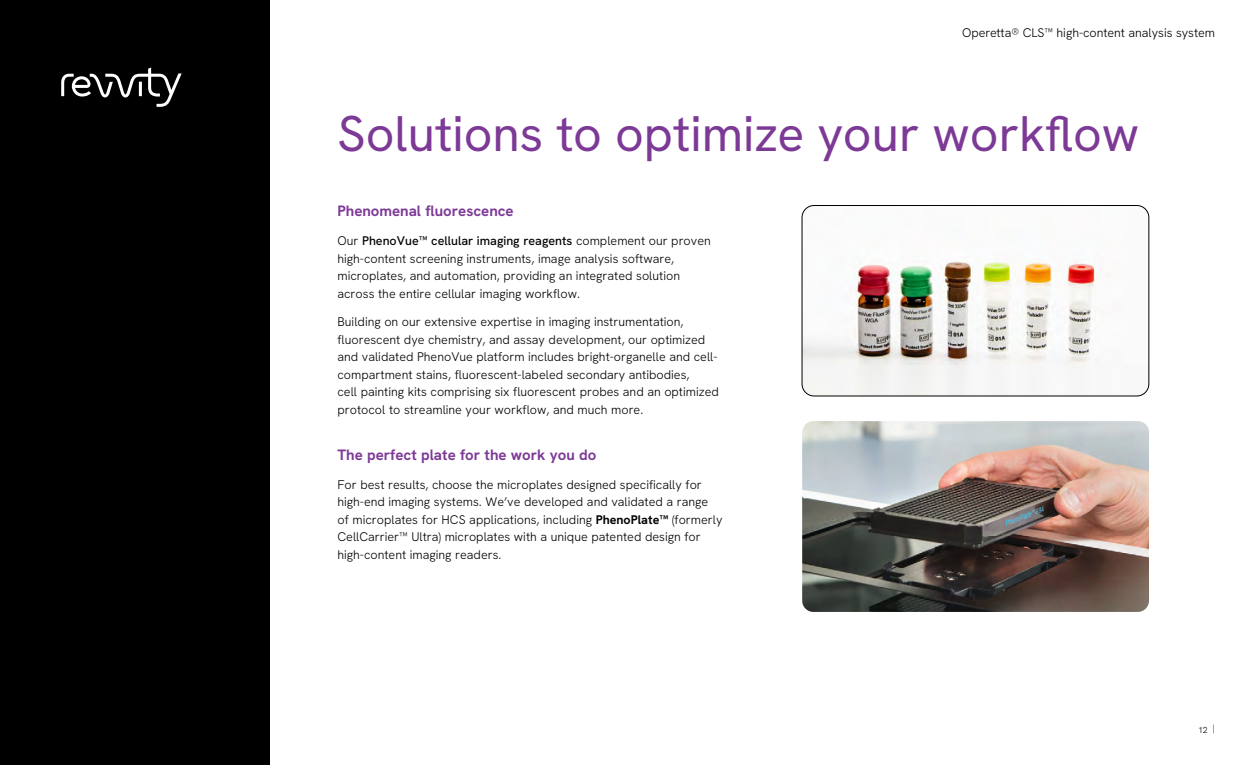
<style>
.page{position:relative;width:1260px;height:765px;background:#fff}
.page>*{position:absolute;margin:0;border:0;box-sizing:border-box;transform-origin:0 0}
.t1{font:50px "Hanken Grotesk";color:#7c3996}
.t2{font:700 15px "Hanken Grotesk";color:#7c3996}
.t3{font:300 12.5px/17.5px "Hanken Grotesk";color:#000}
.t4{font:300 8.75px "Hanken Grotesk";color:#000}
.s1{font-weight:500}
.s2{font-weight:700}
</style>
<div class="page">
<div style="left:0;top:0;width:270px;height:765px;background:#000"></div>
<svg style="left:61px;top:68px;width:121px;height:39px"></svg>
<img style="left:802px;top:206px;width:347px;height:190px">
<div style="left:802px;top:205px;width:347px;height:191px;border:1px solid #000;border-radius:12px"></div>
<img style="left:802px;top:421px;width:347px;height:191px">
<p class="t3" style="left:962px;top:23px;width:254px">Operetta® CLS™ high-content analysis system</p>
<h1 class="t1" style="left:338px;top:102px;width:803px">Solutions to optimize your workflow</h1>
<p class="t2" style="left:338px;top:202px;width:178px">Phenomenal fluorescence</p>
<p class="t3" style="left:338px;top:232px;width:375px">Our <span class="s1">PhenoVue™ cellular imaging reagents</span> complement our proven high-content screening instruments, image analysis software, microplates, and automation, providing an integrated solution across the entire cellular imaging workflow.</p>
<p class="t3" style="left:338px;top:313px;width:383px">Building on our extensive expertise in imaging instrumentation, fluorescent dye chemistry, and assay development, our optimized and validated PhenoVue platform includes bright-organelle and cell&shy;compartment stains, fluorescent-labeled secondary antibodies,<br>cell painting kits comprising six fluorescent probes and an optimized protocol to streamline your workflow, and much more.</p>
<p class="t2" style="left:338px;top:445px;width:260px">The perfect plate for the work you do</p>
<p class="t3" style="left:338px;top:476px;width:387px">For best results, choose the microplates designed specifically for high-end imaging systems. We’ve developed and validated a range of microplates for HCS applications, including <span class="s2">PhenoPlate™</span> (formerly CellCarrier™ Ultra) microplates with a unique patented design for high-content imaging readers.</p>
<p class="t4" style="left:1198px;top:724px;width:18px">12 |</p>
</div>
